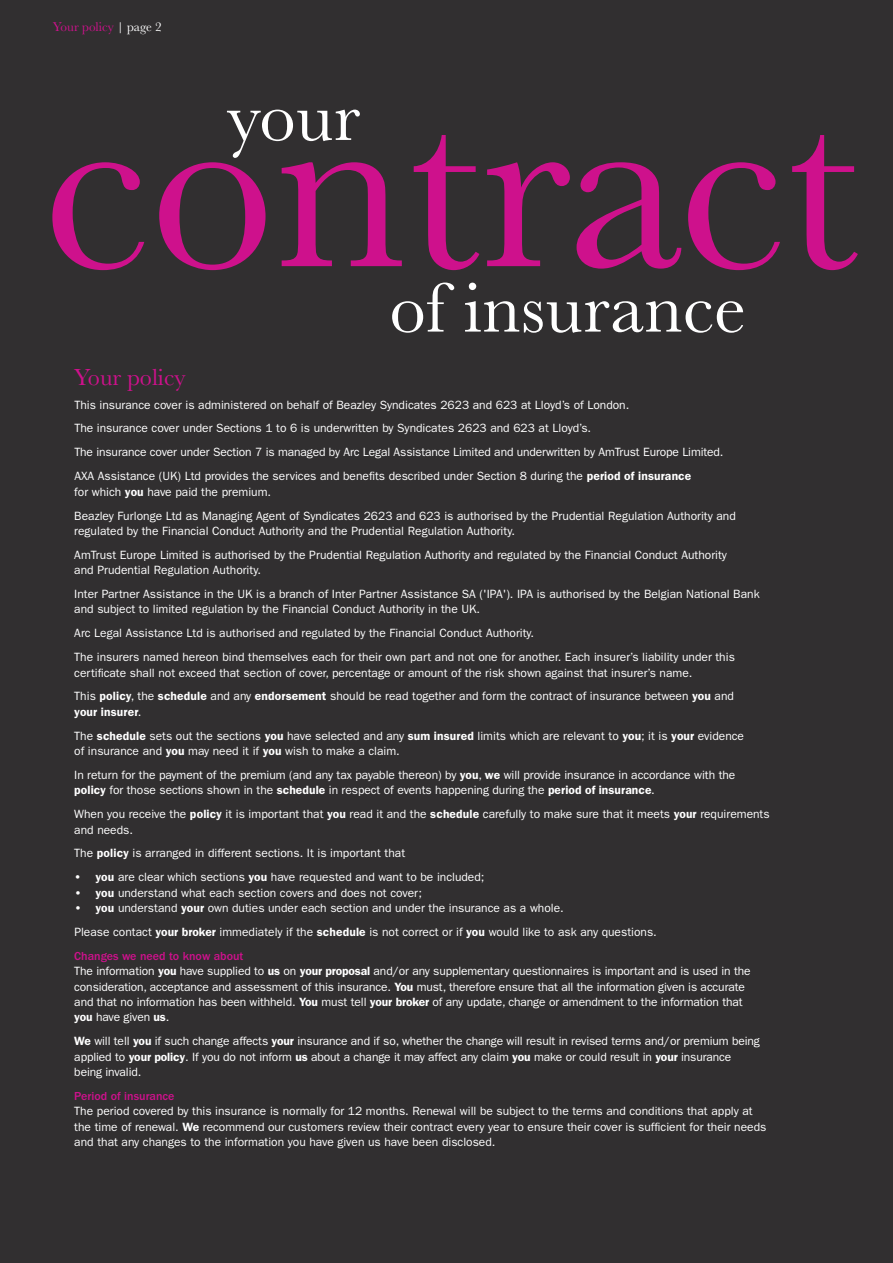
<style>
.page{position:relative;width:893px;height:1263px;background:#312f30}
.page>*{position:absolute;margin:0;border:0;box-sizing:border-box;transform-origin:0 0}
._01_Small_title_pink{font:247.8px "Baskerville URW";color:#ce118c}
._01_Small_title_pink-2{font:72.45px "Baskerville URW";color:#fff}
._01_HEADING{font:24px "Baskerville URW";color:#ce118c}
.t1{font:13.2px "Baskerville URW";color:#ce118c}
._02_BODY{font:12px/15.3px "ITC Franklin Gothic Std";color:#fff}
._01_HEADING-2{font:12px/15.3px "ITC Franklin Gothic Std";color:#fff}
._03_Head__pms_233{font:500 12px "ITC Franklin Gothic Std";color:#ce118c}
.s1{color:#fff}
.s2{font-family:"ITC Franklin Gothic Std";font-size:12px;color:#312f30}
.s3{font-weight:600}
</style>
<div class="page">
<p class="t1" style="left:53px;top:19px;width:110px">Your policy | <span class="s1">page 2</span></p>
<p class="_01_Small_title_pink-2" style="left:227px;top:74px;width:134px">your</p>
<p class="_01_Small_title_pink" style="left:43px;top:39px;width:817px">contract</p>
<p class="_01_Small_title_pink-2" style="left:389px;top:265px;width:358px">of insurance</p>
<p class="_01_HEADING" style="left:74px;top:363px;width:119px">Your policy<span class="s2">s</span></p>
<p class="_01_HEADING-2" style="left:74px;top:397px;width:556px">This insurance cover is administered on behalf of Beazley Syndicates 2623 and 623 at Lloyd’s of London.</p>
<p class="_02_BODY" style="left:74px;top:421px;width:518px">The insurance cover under Sections 1 to 6 is underwritten by Syndicates 2623 and 623 at Lloyd’s.</p>
<p class="_02_BODY" style="left:74px;top:445px;width:651px">The insurance cover under Section 7 is managed by Arc Legal Assistance Limited and underwritten by AmTrust Europe Limited.</p>
<p class="_02_BODY" style="left:74px;top:469px;width:619px">AXA Assistance (UK) Ltd provides the services and benefits described under Section 8 during the <span class="s3">period of insurance </span>for which <span class="s3">you</span> have paid the premium.</p>
<p class="_02_BODY" style="left:74px;top:508px;width:663px">Beazley Furlonge Ltd as Managing Agent of Syndicates 2623 and 623 is authorised by the Prudential Regulation Authority and regulated by the Financial Conduct Authority and the Prudential Regulation Authority.</p>
<p class="_02_BODY" style="left:74px;top:547px;width:654px">AmTrust Europe Limited is authorised by the Prudential Regulation Authority and regulated by the Financial Conduct Authority and Prudential Regulation Authority.</p>
<p class="_02_BODY" style="left:74px;top:586px;width:687px">Inter Partner Assistance in the UK is a branch of Inter Partner Assistance SA ('IPA'). IPA is authorised by the Belgian National Bank and subject to limited regulation by the Financial Conduct Authority in the UK.</p>
<p class="_02_BODY" style="left:74px;top:626px;width:461px">Arc Legal Assistance Ltd is authorised and regulated by the Financial Conduct Authority.</p>
<p class="_02_BODY" style="left:74px;top:649px;width:662px">The insurers named hereon bind themselves each for their own part and not one for another. Each insurer’s liability under this certificate shall not exceed that section of cover, percentage or amount of the risk shown against that insurer’s name.</p>
<p class="_02_BODY" style="left:74px;top:689px;width:661px">This <span class="s3">policy</span>, the <span class="s3">schedule</span> and any <span class="s3">endorsement</span> should be read together and form the contract of insurance between <span class="s3">you</span> and <span class="s3">your insurer</span>.</p>
<p class="_02_BODY" style="left:74px;top:728px;width:671px">The <span class="s3">schedule</span> sets out the sections <span class="s3">you</span> have selected and any <span class="s3">sum insured</span> limits which are relevant to <span class="s3">you</span>; it is <span class="s3">your</span> evidence of insurance and <span class="s3">you</span> may need it if <span class="s3">you</span> wish to make a claim.</p>
<p class="_02_BODY" style="left:74px;top:767px;width:663px">In return for the payment of the premium (and any tax payable thereon) by <span class="s3">you</span>, <span class="s3">we</span> will provide insurance in accordance with the <span class="s3">policy</span> for those sections shown in the <span class="s3">schedule</span> in respect of events happening during the <span class="s3">period of insurance</span>.</p>
<p class="_02_BODY" style="left:74px;top:806px;width:697px">When you receive the <span class="s3">policy</span> it is important that <span class="s3">you</span> read it and the <span class="s3">schedule</span> carefully to make sure that it meets <span class="s3">your</span> requirements and needs.</p>
<p class="_02_BODY" style="left:74px;top:846px;width:332px">The <span class="s3">policy</span> is arranged in different sections. It is important that</p>
<p class="_02_BODY" style="left:74px;top:870px;width:412px"><span class="s3">• you</span> are clear which sections <span class="s3">you</span> have requested and want to be included;</p>
<p class="_02_BODY" style="left:74px;top:885px;width:349px"><span class="s3">• you</span> understand what each section covers and does not cover;</p>
<p class="_02_BODY" style="left:74px;top:900px;width:491px"><span class="s3">• you</span> understand <span class="s3">your</span> own duties under each section and under the insurance as a whole.</p>
<p class="_02_BODY" style="left:74px;top:924px;width:584px">Please contact <span class="s3">your broker</span> immediately if the <span class="s3">schedule</span> is not correct or if <span class="s3">you</span> would like to ask any questions.</p>
<p class="_03_Head__pms_233" style="left:74px;top:949px;width:171px">Changes we need to know about</p>
<p class="_02_BODY" style="left:74px;top:963px;width:678px">The information <span class="s3">you</span> have supplied to <span class="s3">us</span> on <span class="s3">your proposal</span> and/or any supplementary questionnaires is important and is used in the consideration, acceptance and assessment of this insurance. <span class="s3">You</span> must, therefore ensure that all the information given is accurate and that no information has been withheld. <span class="s3">You</span> must tell <span class="s3">your broker</span> of any update, change or amendment to the information that <span class="s3">you</span> have given <span class="s3">us</span>.</p>
<p class="_02_BODY" style="left:74px;top:1033px;width:687px"><span class="s3">We</span> will tell <span class="s3">you</span> if such change affects <span class="s3">your</span> insurance and if so, whether the change will result in revised terms and/or premium being applied to <span class="s3">your policy</span>. If you do not inform <span class="s3">us</span> about a change it may affect any claim <span class="s3">you</span> make or could result in <span class="s3">your</span> insurance being invalid.</p>
<p class="_03_Head__pms_233" style="left:74px;top:1089px;width:102px">Period of insurance</p>
<p class="_01_HEADING-2" style="left:74px;top:1103px;width:694px">The period covered by this insurance is normally for 12 months. Renewal will be subject to the terms and conditions that apply at the time of renewal. <span class="s3">We</span> recommend our customers review their contract every year to ensure their cover is sufficient for their needs and that any changes to the information you have given us have been disclosed.</p>
</div>
